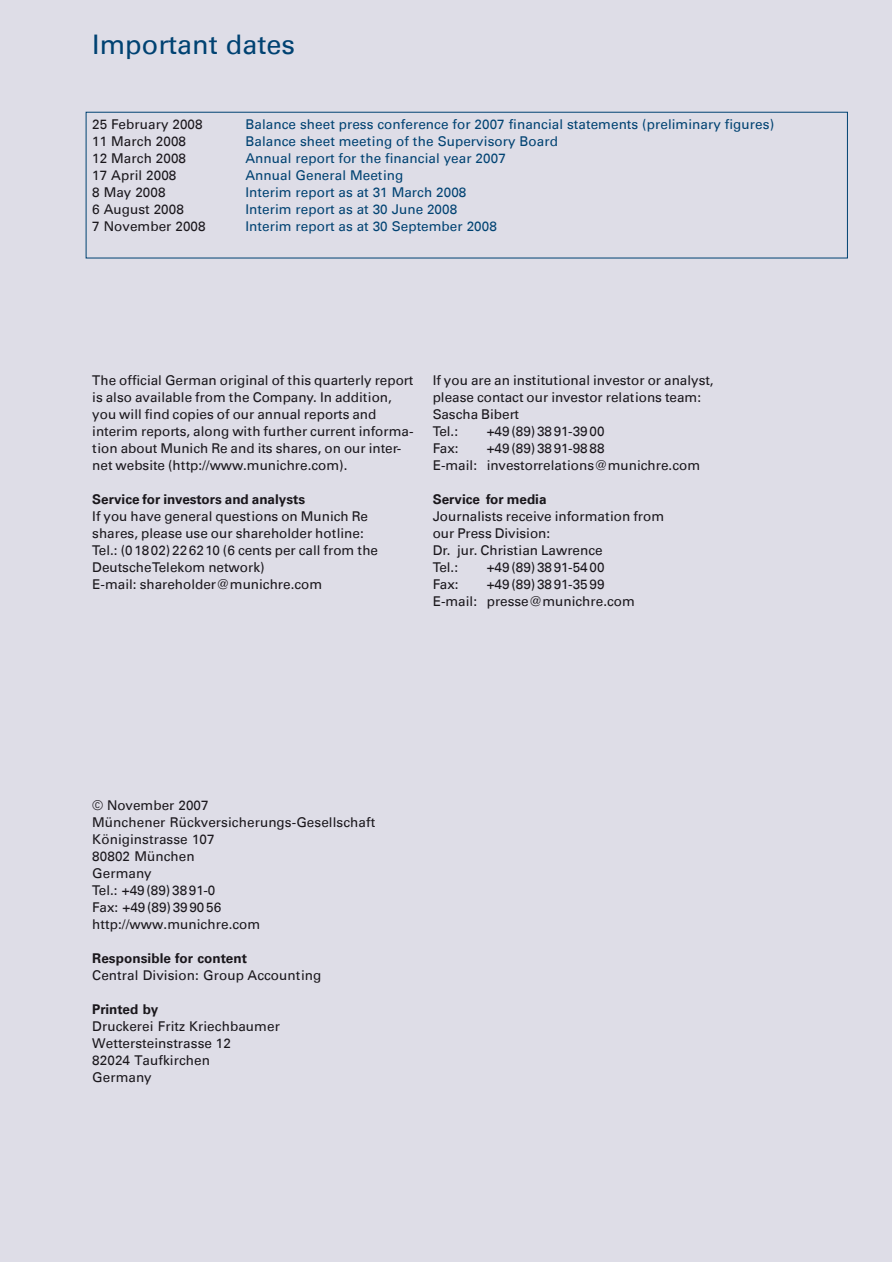
<style>
.page{position:relative;width:892px;height:1262px;background:#fff}
.page>*{position:absolute;margin:0;border:0;box-sizing:border-box;transform-origin:0 0}
.t1{font:27px "Univers Com 55 Roman";color:#004272}
.t2{font:13.5px/17px "Univers Com 55 Roman";color:#1a171c}
.t3{font:13.5px "Univers Com 55 Roman";letter-spacing:.005em;color:#004272}
.t4{font:700 13.5px "Univers Com 65";color:#1a171c}
</style>
<div class="page">
<div style="left:0;top:0;width:891px;height:1262px;background:#dedde7"></div>
<h1 class="t1" style="left:92px;top:34px;width:204px">Important dates</h1>
<p class="t2" style="left:92px;top:118px;width:112px">25 February 2008</p>
<p class="t3" style="left:245px;top:119px;width:530px">Balance sheet press conference for 2007 financial statements (preliminary figures)</p>
<p class="t2" style="left:92px;top:135px;width:95px">11 March 2008</p>
<p class="t3" style="left:245px;top:136px;width:314px">Balance sheet meeting of the Supervisory Board</p>
<p class="t2" style="left:92px;top:152px;width:95px">12 March 2008</p>
<p class="t3" style="left:245px;top:153px;width:262px">Annual report for the financial year 2007</p>
<p class="t2" style="left:92px;top:169px;width:86px">17 April 2008</p>
<p class="t3" style="left:245px;top:170px;width:159px">Annual General Meeting</p>
<p class="t2" style="left:92px;top:186px;width:75px">8 May 2008</p>
<p class="t3" style="left:245px;top:187px;width:222px">Interim report as at 31 March 2008</p>
<p class="t2" style="left:92px;top:203px;width:93px">6 August 2008</p>
<p class="t3" style="left:245px;top:204px;width:213px">Interim report as at 30 June 2008</p>
<p class="t2" style="left:92px;top:220px;width:115px">7 November 2008</p>
<p class="t3" style="left:245px;top:221px;width:253px">Interim report as at 30 September 2008</p>
<p class="t2" style="left:92px;top:374px;width:322px">The official German original of this quarterly report is also available from the Company. In addition, you will find copies of our annual reports and interim reports, along with further current informa&shy;tion about Munich Re and its shares, on our inter&shy;net website (http://www.munichre.com).</p>
<p class="t4" style="left:92px;top:494px;width:214px">Service for investors and analysts</p>
<p class="t2" style="left:92px;top:510px;width:287px">If you have general questions on Munich Re shares, please use our shareholder hotline:<br>Tel.: (0 18 02) 22 62 10 (6 cents per call from the Deutsche Telekom network)<br>E-mail: shareholder@munichre.com</p>
<p class="t2" style="left:432px;top:374px;width:282px">If you are an institutional investor or analyst, please contact our investor relations team:<br>Sascha Bibert<br>Tel.:</p>
<p class="t2" style="left:486px;top:425px;width:119px">+49 (89) 38 91-39 00</p>
<p class="t2" style="left:432px;top:442px;width:269px;text-indent:54px">+49 (89) 38 91-98 88<br>E-mail: investorrelations@munichre.com</p>
<p class="t4" style="left:432px;top:494px;width:115px">Service for media</p>
<p class="t2" style="left:432px;top:510px;width:233px">Journalists receive information from our Press Division:<br>Dr. jur. Christian Lawrence<br>Tel.:</p>
<p class="t2" style="left:432px;top:442px;width:28px">Fax:</p>
<p class="t2" style="left:486px;top:561px;width:119px">+49 (89) 38 91-54 00</p>
<p class="t2" style="left:432px;top:578px;width:203px;text-indent:54px">+49 (89) 38 91-35 99<br>E-mail: presse@munichre.com</p>
<p class="t2" style="left:432px;top:578px;width:28px">Fax:</p>
<p class="t2" style="left:92px;top:798px;width:284px">© November 2007<br>Münchener Rückversicherungs-Gesellschaft<br>Königinstrasse 107<br>80802 München<br>Germany<br>Tel.: +49 (89) 38 91-0<br>Fax: +49 (89) 39 90 56 http://www.munichre.com</p>
<p class="t4" style="left:92px;top:953px;width:156px">Responsible for content</p>
<p class="t2" style="left:92px;top:968px;width:231px">Central Division: Group Accounting</p>
<p class="t4" style="left:92px;top:1004px;width:67px">Printed by</p>
<p class="t2" style="left:92px;top:1019px;width:189px">Druckerei Fritz Kriechbaumer<br>Wettersteinstrasse 12<br>82024 Taufkirchen<br>Germany</p>
</div>
